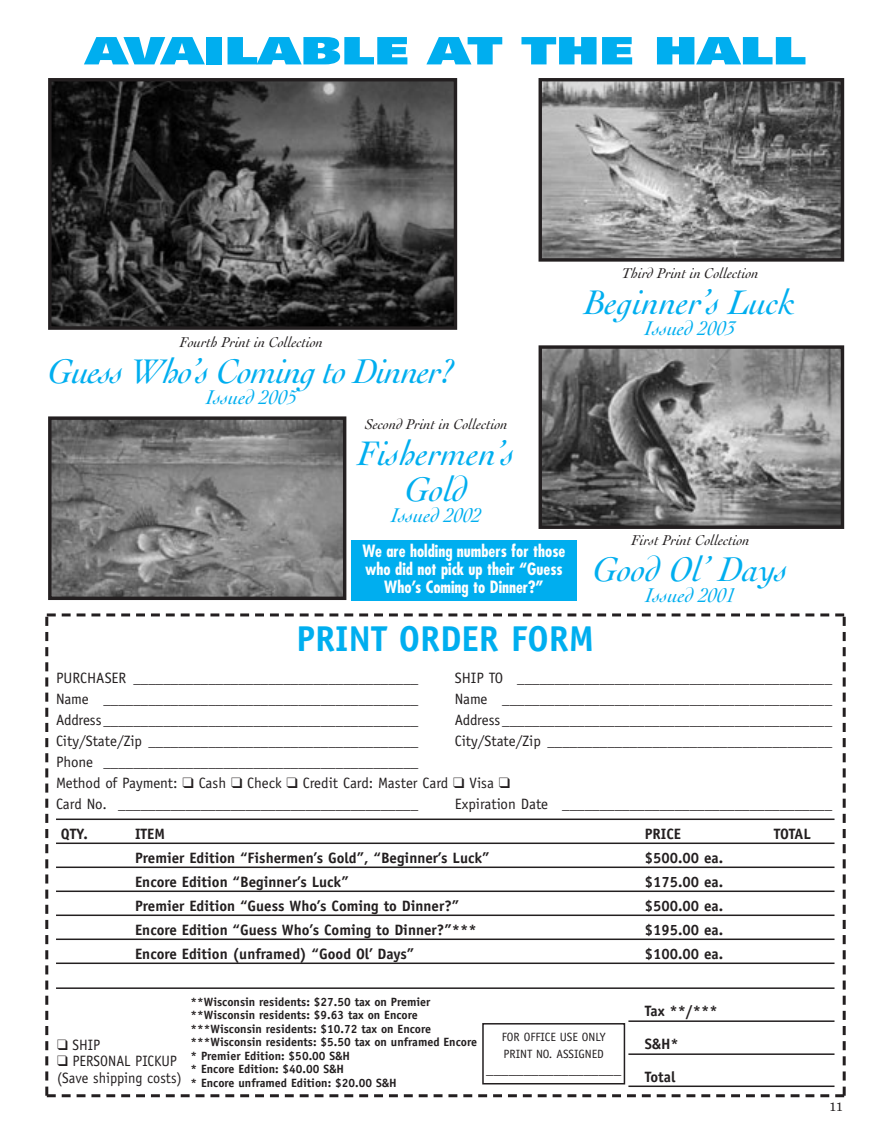
<style>
.page{position:relative;width:891px;height:1134px;background:#fff}
.page>*{position:absolute;margin:0;border:0;box-sizing:border-box;transform-origin:0 0}
.t1{font:900 37.95px "Univers";color:#00aeef;scale:1.42 1}
.t2{font:italic 36px/36px "Cochin";color:#00aeef;text-align:center}
.t3{font:italic 36px "Cochin";letter-spacing:-.025em;color:#00aeef}
.t4{font:700 36px "Officina Sans";color:#00aeef}
.t5{font:italic 21px "Cochin";color:#00aeef}
.t6{font:700 condensed 16.5px/18px "Futura";color:#fff;text-align:center}
.t7{font:15px/21px "Officina Sans";color:#231f20}
.t8{font:700 15px "Officina Sans";color:#231f20}
.t9{font:15px "Officina Sans";letter-spacing:-.02em;color:#231f20}
.t10{font:italic 15px "Cochin";color:#231f20}
.t11{font:15px/16.5px "Officina Sans";color:#231f20;scale:.95 1}
.t12{font:700 12px/13.5px "Officina Sans";color:#231f20}
.t13{font:12px/16.5px "Officina Sans";color:#231f20}
.t14{font:12px "New Century Schlbk";color:#231f20}
</style>
<div class="page">
<svg style="left:45px;top:613px;width:801px;height:484px"></svg>
<hr style="left:56px;top:819px;width:779px;height:1px;background:#231f20">
<hr style="left:56px;top:843px;width:779px;height:1px;background:#231f20">
<hr style="left:56px;top:867px;width:779px;height:1px;background:#231f20">
<hr style="left:56px;top:891px;width:779px;height:1px;background:#231f20">
<hr style="left:56px;top:915px;width:779px;height:1px;background:#231f20">
<hr style="left:56px;top:939px;width:779px;height:1px;background:#231f20">
<hr style="left:56px;top:963px;width:779px;height:1px;background:#231f20">
<hr style="left:56px;top:987px;width:779px;height:2px;background:#231f20">
<hr style="left:628px;top:1020px;width:207px;height:2px;background:#231f20">
<hr style="left:628px;top:1053px;width:207px;height:2px;background:#231f20">
<hr style="left:628px;top:1086px;width:207px;height:1px;background:#231f20">
<div style="left:482px;top:1023px;width:143px;height:61px;border:2px solid #231f20"></div>
<img style="left:52px;top:420px;width:290px;height:176px">
<div style="left:48px;top:416px;width:298px;height:184px;border:3px solid #231f20"></div>
<img style="left:543px;top:82px;width:297px;height:176px">
<div style="left:539px;top:78px;width:305px;height:184px;border:3px solid #231f20"></div>
<img style="left:52px;top:82px;width:401px;height:244px">
<div style="left:48px;top:78px;width:409px;height:252px;border:3px solid #231f20"></div>
<img style="left:543px;top:349px;width:297px;height:176px">
<div style="left:539px;top:345px;width:305px;height:184px;border:3px solid #231f20"></div>
<div style="left:351px;top:540px;width:226px;height:60px;background:#00aeef"></div>
<h1 class="t1" style="left:85px;top:37px;width:509px">AVAILABLE AT THE HALL</h1>
<p class="t10" style="left:180px;top:336px;width:145px">Fourth Print in Collection</p>
<h2 class="t3" style="left:48px;top:357px;width:408px">Guess Who’s Coming to Dinner?</h2>
<h3 class="t5" style="left:206px;top:389px;width:92px">Issued 2005</h3>
<p class="t10" style="left:365px;top:418px;width:144px">Second Print in Collection</p>
<h2 class="t2" style="left:358px;top:438px;width:159px">Fishermen’s<br>Gold</h2>
<h3 class="t5" style="left:391px;top:507px;width:92px">Issued 2002</h3>
<p class="t6" style="left:363px;top:544px;width:204px">We are holding numbers for those who did not pick up their “Guess<br>Who’s Coming to Dinner?”</p>
<p class="t10" style="left:622px;top:268px;width:138px">Third Print in Collection</p>
<h2 class="t2" style="left:584px;top:288px;width:213px">Beginner’s Luck</h2>
<h3 class="t5" style="left:645px;top:320px;width:92px">Issued 2003</h3>
<p class="t10" style="left:632px;top:535px;width:120px">First Print Collection</p>
<h2 class="t2" style="left:593px;top:555px;width:196px">Good Ol’ Days</h2>
<h3 class="t5" style="left:645px;top:587px;width:92px">Issued 2001</h3>
<h2 class="t4" style="left:297px;top:625px;width:299px">PRINT ORDER FORM</h2>
<p class="t7" style="left:56px;top:668px;width:364px">PURCHASER ______________________________________</p>
<p class="t7" style="left:455px;top:668px;width:379px">SHIP TO __________________________________________</p>
<p class="t7" style="left:56px;top:689px;width:364px">Name __________________________________________</p>
<p class="t7" style="left:455px;top:689px;width:379px">Name ____________________________________________</p>
<p class="t9" style="left:56px;top:714px;width:364px">Address__________________________________________</p>
<p class="t9" style="left:455px;top:714px;width:379px">Address____________________________________________</p>
<p class="t7" style="left:56px;top:731px;width:364px">City/State/Zip ____________________________________</p>
<p class="t7" style="left:455px;top:731px;width:379px">City/State/Zip ______________________________________</p>
<p class="t7" style="left:56px;top:752px;width:456px">Phone __________________________________________<br>Method of Payment: ❑ Cash ❑ Check ❑ Credit Card: Master Card ❑ Visa ❑<br>Card No. ________________________________________</p>
<p class="t7" style="left:455px;top:794px;width:379px">Expiration Date ____________________________________</p>
<p class="t8" style="left:61px;top:828px;width:28px">QTY.</p>
<p class="t8" style="left:135px;top:828px;width:31px">ITEM</p>
<p class="t8" style="left:645px;top:828px;width:38px">PRICE</p>
<p class="t8" style="left:774px;top:828px;width:39px">TOTAL</p>
<p class="t8" style="left:135px;top:852px;width:356px">Premier Edition “Fishermen’s Gold”, “Beginner’s Luck”</p>
<p class="t8" style="left:645px;top:852px;width:80px">$500.00 ea.</p>
<p class="t8" style="left:135px;top:876px;width:215px">Encore Edition “Beginner’s Luck”</p>
<p class="t8" style="left:645px;top:876px;width:80px">$175.00 ea.</p>
<p class="t8" style="left:135px;top:900px;width:326px">Premier Edition “Guess Who’s Coming to Dinner?”</p>
<p class="t8" style="left:645px;top:900px;width:80px">$500.00 ea.</p>
<p class="t8" style="left:135px;top:924px;width:343px">Encore Edition “Guess Who’s Coming to Dinner?”***</p>
<p class="t8" style="left:645px;top:924px;width:80px">$195.00 ea.</p>
<p class="t8" style="left:135px;top:948px;width:281px">Encore Edition (unframed) “Good Ol’ Days”</p>
<p class="t8" style="left:645px;top:948px;width:80px">$100.00 ea.</p>
<p class="t11" style="left:57px;top:1038px;width:47px">❑ SHIP</p>
<p class="t11" style="left:57px;top:1054px;width:133px">❑ PERSONAL PICKUP (Save shipping costs)</p>
<p class="t12" style="left:190px;top:996px;width:288px">**Wisconsin residents: $27.50 tax on Premier **Wisconsin residents: $9.63 tax on Encore ***Wisconsin residents: $10.72 tax on Encore ***Wisconsin residents: $5.50 tax on unframed Encore * Premier Edition: $50.00 S&amp;H<br>* Encore Edition: $40.00 S&amp;H<br>* Encore unframed Edition: $20.00 S&amp;H</p>
<p class="t13" style="left:502px;top:1030px;width:105px">FOR OFFICE USE ONLY<br>PRINT NO. ASSIGNED</p>
<p class="t7" style="left:486px;top:1060px;width:136px">__________________</p>
<p class="t8" style="left:645px;top:1005px;width:75px">Tax **/***</p>
<p class="t8" style="left:645px;top:1038px;width:36px">S&amp;H*</p>
<p class="t8" style="left:645px;top:1071px;width:32px">Total</p>
<p class="t14" style="left:829px;top:1102px;width:15px">11</p>
</div>
